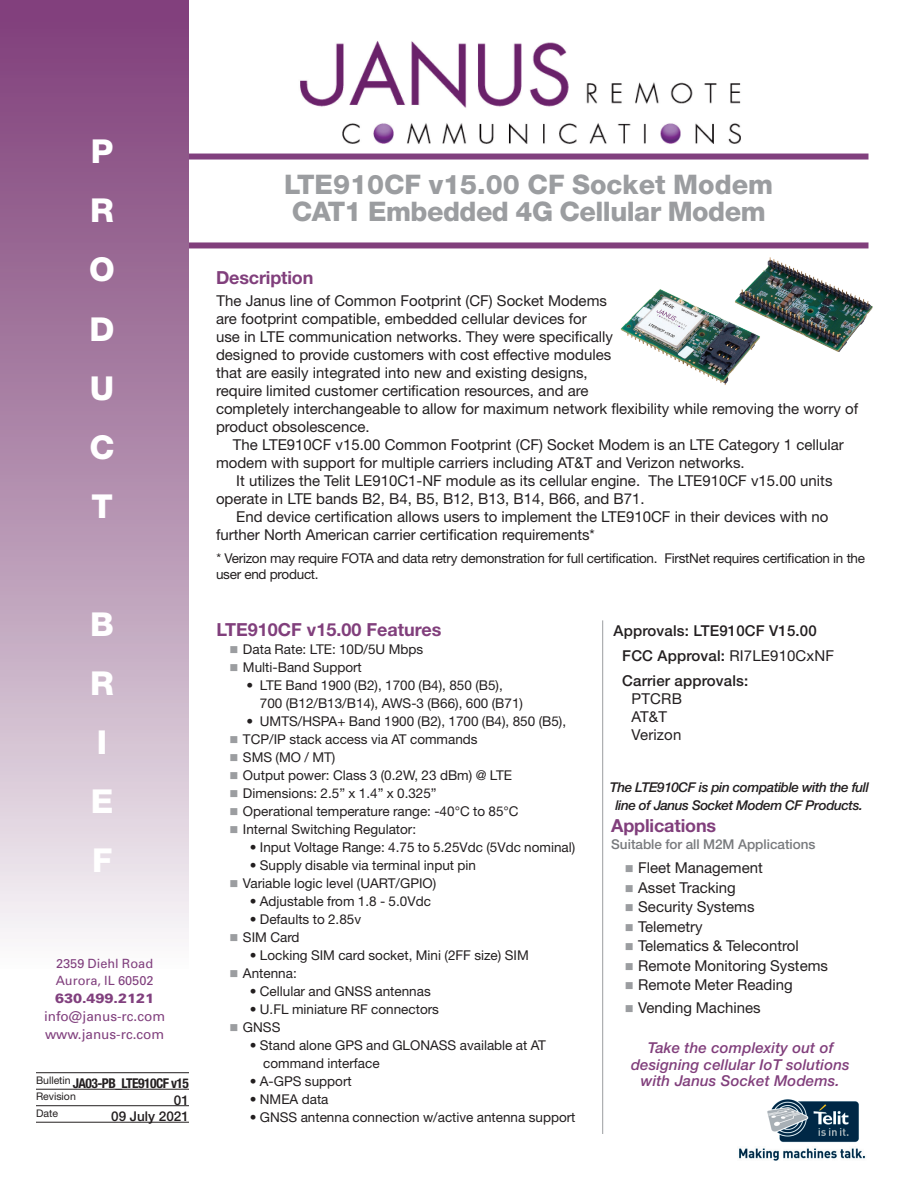
<style>
.page{position:relative;width:918px;height:1188px;background:#fff}
.page>*{position:absolute;margin:0;border:0;box-sizing:border-box;transform-origin:0 0}
.Subhead_1{font:800 33px "Helvetica Neue";color:#fff}
.Product_Group{font:800 27px/27px "Helvetica Neue";letter-spacing:-.02em;color:#9b9da0}
.Subhead_1-2{font:700 18px "Helvetica Neue";letter-spacing:-.01em;color:#813f7c}
.Body_text_9_12{font:700 18px "Helvetica Neue";color:#813f7c}
.Body_text_9_12-2{font:15px/18px "Helvetica Neue";color:#231f20}
.Bullet{font:15px "Helvetica Neue";color:#231f20}
.Body_text_9_12-3{font:italic 500 15px/16.5px "Helvetica Neue";letter-spacing:.01em;color:#813f7c;text-align:center}
.Body_text_10_15{font:500 15px "Helvetica Neue";letter-spacing:.01em;color:#231f20}
.Body_text_10_15-2{font:15px/18px "Helvetica Neue";letter-spacing:.01em;color:#231f20}
.Bullet-2{font:13.5px/18px "Helvetica Neue";color:#231f20}
.Body_text_9_12-4{font:13.5px/16.5px "Helvetica Neue";letter-spacing:-.02em;color:#231f20}
.Body_text_9_12-5{font:italic 500 13.5px/18px "Helvetica Neue";letter-spacing:-.03em;color:#231f20;text-align:center}
.t1{font:13.5px "Univers";color:#81407e}
.Subhead_3{font:500 13.5px "Helvetica Neue";color:#787a7d}
.ID_2{font:700 condensed 13.5px "Helvetica Neue";letter-spacing:-.04em;color:#231f20}
.ID_2-2{font:500 13.5px "Helvetica Neue";color:#231f20}
.t2{font:900 13.5px "Univers";color:#81407e}
.t3{font:12.75px "Univers";color:#81407e}
.ID_1{font:10.5px "Helvetica Neue";color:#231f20}
.s1{color:#9b9da0}
.s2{font-weight:400}
</style>
<div class="page">
<div style="left:189px;top:154px;width:679px;height:6px;background:#81407e"></div>
<img style="left:0;top:0;width:189px;height:1122px">
<div style="left:189px;top:242px;width:679px;height:6px;background:#813f7c"></div>
<img style="left:300px;top:41px;width:441px;height:103px">
<hr style="left:36px;top:1072px;width:153px;height:1px;background:#231f20">
<hr style="left:36px;top:1089px;width:153px;height:1px;background:#231f20">
<hr style="left:36px;top:1105px;width:153px;height:1px;background:#231f20">
<hr style="left:36px;top:1122px;width:153px;height:1px;background:#231f20">
<img style="left:767px;top:1099px;width:92px;height:44px">
<img style="left:739px;top:1148px;width:127px;height:13px">
<img style="left:615px;top:242px;width:258px;height:143px">
<hr style="left:602px;top:620px;width:1px;height:514px;background:#9b9da0">
<p class="Subhead_1" style="left:91px;top:132px;width:24px">P</p>
<p class="Subhead_1" style="left:90px;top:191px;width:25px">R</p>
<p class="Subhead_1" style="left:89px;top:250px;width:27px">O</p>
<p class="Subhead_1" style="left:90px;top:309px;width:27px">D</p>
<p class="Subhead_1" style="left:90px;top:368px;width:26px">U</p>
<p class="Subhead_1" style="left:90px;top:427px;width:27px">C</p>
<p class="Subhead_1" style="left:91px;top:486px;width:23px">T</p>
<p class="Subhead_1" style="left:90px;top:605px;width:25px">B</p>
<p class="Subhead_1" style="left:90px;top:664px;width:25px">R</p>
<p class="Subhead_1" style="left:97px;top:723px;width:12px">I</p>
<p class="Subhead_1" style="left:91px;top:782px;width:24px">E</p>
<p class="Subhead_1" style="left:92px;top:841px;width:22px">F</p>
<p class="t3" style="left:56px;top:956px;width:99px">2359 Diehl Road</p>
<p class="t3" style="left:56px;top:973px;width:99px">Aurora, IL 60502</p>
<p class="t2" style="left:55px;top:990px;width:101px">630.499.2121</p>
<p class="t1" style="left:44px;top:1009px;width:122px">info@janus-rc.com</p>
<p class="t1" style="left:45px;top:1027px;width:121px">www.janus-rc.com</p>
<p class="ID_1" style="left:36px;top:1074px;width:36px">Bulletin</p>
<p class="ID_2" style="left:73px;top:1075px;width:118px">JA03-PB_LTE910CF v15</p>
<p class="ID_1" style="left:36px;top:1090px;width:41px">Revision</p>
<p class="ID_2-2" style="left:174px;top:1092px;width:17px">01</p>
<p class="ID_1" style="left:36px;top:1107px;width:23px">Date</p>
<p class="ID_2-2" style="left:111px;top:1108px;width:79px">09 July 2021</p>
<p class="Product_Group" style="left:284px;top:170px;width:491px">LTE910CF v15.00 CF Socket Modem<br>CAT1 Embedded 4G Cellular Modem</p>
<p class="Subhead_1-2" style="left:216px;top:267px;width:99px">Description</p>
<p class="Body_text_9_12-2" style="left:216px;top:291px;width:644px">The Janus line of Common Footprint (CF) Socket Modems<br>are footprint compatible, embedded cellular devices for<br>use in LTE communication networks. They were specifically<br>designed to provide customers with cost effective modules<br>that are easily integrated into new and existing designs,<br>require limited customer certification resources, and are<br>completely interchangeable to allow for maximum network flexibility while removing the worry of product obsolescence.</p>
<p class="Body_text_9_12-2" style="left:216px;top:435px;width:629px;text-indent:17px">The LTE910CF v15.00 Common Footprint (CF) Socket Modem is an LTE Category 1 cellular modem with support for multiple carriers including AT&amp;T and Verizon networks.</p>
<p class="Body_text_9_12-2" style="left:216px;top:471px;width:618px;text-indent:20px">It utilizes the Telit LE910C1-NF module as its cellular engine. The LTE910CF v15.00 units operate in LTE bands B2, B4, B5, B12, B13, B14, B66, and B71.</p>
<p class="Body_text_9_12-2" style="left:216px;top:507px;width:614px;text-indent:20px">End device certification allows users to implement the LTE910CF in their devices with no further North American carrier certification requirements*</p>
<p class="Body_text_9_12-4" style="left:216px;top:550px;width:651px">* Verizon may require FOTA and data retry demonstration for full certification. FirstNet requires certification in the user end product.</p>
<p class="Body_text_9_12" style="left:217px;top:618px;width:226px">LTE910CF v15.00 Features</p>
<p class="Bullet-2" style="left:230px;top:640px;width:195px"><span class="s1">■</span> Data Rate: LTE: 10D/5U Mbps</p>
<p class="Bullet-2" style="left:230px;top:658px;width:134px"><span class="s1">■</span> Multi-Band Support</p>
<p class="Bullet-2" style="left:246px;top:676px;width:258px">• LTE Band 1900 (B2), 1700 (B4), 850 (B5),</p>
<p class="Bullet-2" style="left:260px;top:694px;width:265px">700 (B12/B13/B14), AWS-3 (B66), 600 (B71)</p>
<p class="Bullet-2" style="left:246px;top:712px;width:321px">• UMTS/HSPA+ Band 1900 (B2), 1700 (B4), 850 (B5),</p>
<p class="Bullet-2" style="left:230px;top:730px;width:250px"><span class="s1">■</span> TCP/IP stack access via AT commands</p>
<p class="Bullet-2" style="left:230px;top:748px;width:107px"><span class="s1">■</span> SMS (MO / MT)</p>
<p class="Bullet-2" style="left:230px;top:766px;width:284px"><span class="s1">■</span> Output power: Class 3 (0.2W, 23 dBm) @ LTE</p>
<p class="Bullet-2" style="left:230px;top:784px;width:209px"><span class="s1">■</span> Dimensions: 2.5” x 1.4” x 0.325”</p>
<p class="Bullet-2" style="left:230px;top:802px;width:291px"><span class="s1">■</span> Operational temperature range: -40°C to 85°C</p>
<p class="Bullet-2" style="left:230px;top:820px;width:188px"><span class="s1">■</span> Internal Switching Regulator:</p>
<p class="Bullet-2" style="left:250px;top:838px;width:327px">• Input Voltage Range: 4.75 to 5.25Vdc (5Vdc nominal)</p>
<p class="Bullet-2" style="left:250px;top:856px;width:228px">• Supply disable via terminal input pin</p>
<p class="Bullet-2" style="left:230px;top:874px;width:208px"><span class="s1">■</span> Variable logic level (UART/GPIO)</p>
<p class="Bullet-2" style="left:250px;top:892px;width:183px">• Adjustable from 1.8 - 5.0Vdc</p>
<p class="Bullet-2" style="left:250px;top:910px;width:113px">• Defaults to 2.85v</p>
<p class="Bullet-2" style="left:230px;top:928px;width:72px"><span class="s1">■</span> SIM Card</p>
<p class="Bullet-2" style="left:250px;top:946px;width:281px">• Locking SIM card socket, Mini (2FF size) SIM</p>
<p class="Bullet-2" style="left:230px;top:964px;width:69px"><span class="s1">■</span> Antenna:</p>
<p class="Bullet-2" style="left:250px;top:982px;width:183px">• Cellular and GNSS antennas</p>
<p class="Bullet-2" style="left:250px;top:1000px;width:191px">• U.FL miniature RF connectors</p>
<p class="Bullet-2" style="left:230px;top:1018px;width:52px"><span class="s1">■</span> GNSS</p>
<p class="Bullet-2" style="left:263px;top:1036px;width:284px;text-indent:-14px">• Stand alone GPS and GLONASS available at AT command interface</p>
<p class="Bullet-2" style="left:250px;top:1072px;width:104px">• A-GPS support</p>
<p class="Bullet-2" style="left:250px;top:1090px;width:80px">• NMEA data</p>
<p class="Bullet-2" style="left:250px;top:1108px;width:327px">• GNSS antenna connection w/active antenna support</p>
<p class="Body_text_10_15" style="left:614px;top:622px;width:205px">Approvals: LTE910CF V15.00</p>
<p class="Body_text_10_15" style="left:622px;top:647px;width:213px">FCC Approval: <span class="s2">RI7LE910CxNF</span></p>
<p class="Body_text_10_15" style="left:622px;top:672px;width:127px">Carrier approvals:</p>
<p class="Body_text_10_15-2" style="left:632px;top:689px;width:52px">PTCRB<br>AT&amp;T</p>
<p class="Body_text_10_15-2" style="left:632px;top:725px;width:51px">Verizon</p>
<p class="Body_text_9_12-5" style="left:610px;top:778px;width:261px">The LTE910CF is pin compatible with the full line of Janus Socket Modem CF Products.</p>
<p class="Subhead_1-2" style="left:611px;top:815px;width:107px">Applications</p>
<p class="Subhead_3" style="left:611px;top:837px;width:206px">Suitable for all M2M Applications</p>
<p class="Bullet" style="left:625px;top:859px;width:140px"><span class="s1">■</span> Fleet Management</p>
<p class="Bullet" style="left:625px;top:879px;width:113px"><span class="s1">■</span> Asset Tracking</p>
<p class="Bullet" style="left:625px;top:898px;width:131px"><span class="s1">■</span> Security Systems</p>
<p class="Bullet" style="left:625px;top:918px;width:79px"><span class="s1">■</span> Telemetry</p>
<p class="Bullet" style="left:625px;top:937px;width:176px"><span class="s1">■</span> Telematics &amp; Telecontrol</p>
<p class="Bullet" style="left:625px;top:957px;width:205px"><span class="s1">■</span> Remote Monitoring Systems</p>
<p class="Bullet" style="left:625px;top:976px;width:169px"><span class="s1">■</span> Remote Meter Reading</p>
<p class="Bullet" style="left:625px;top:999px;width:137px"><span class="s1">■</span> Vending Machines</p>
<p class="Body_text_9_12-3" style="left:631px;top:1040px;width:220px">Take the complexity out of designing cellular IoT solutions with Janus Socket Modems.</p>
</div>
